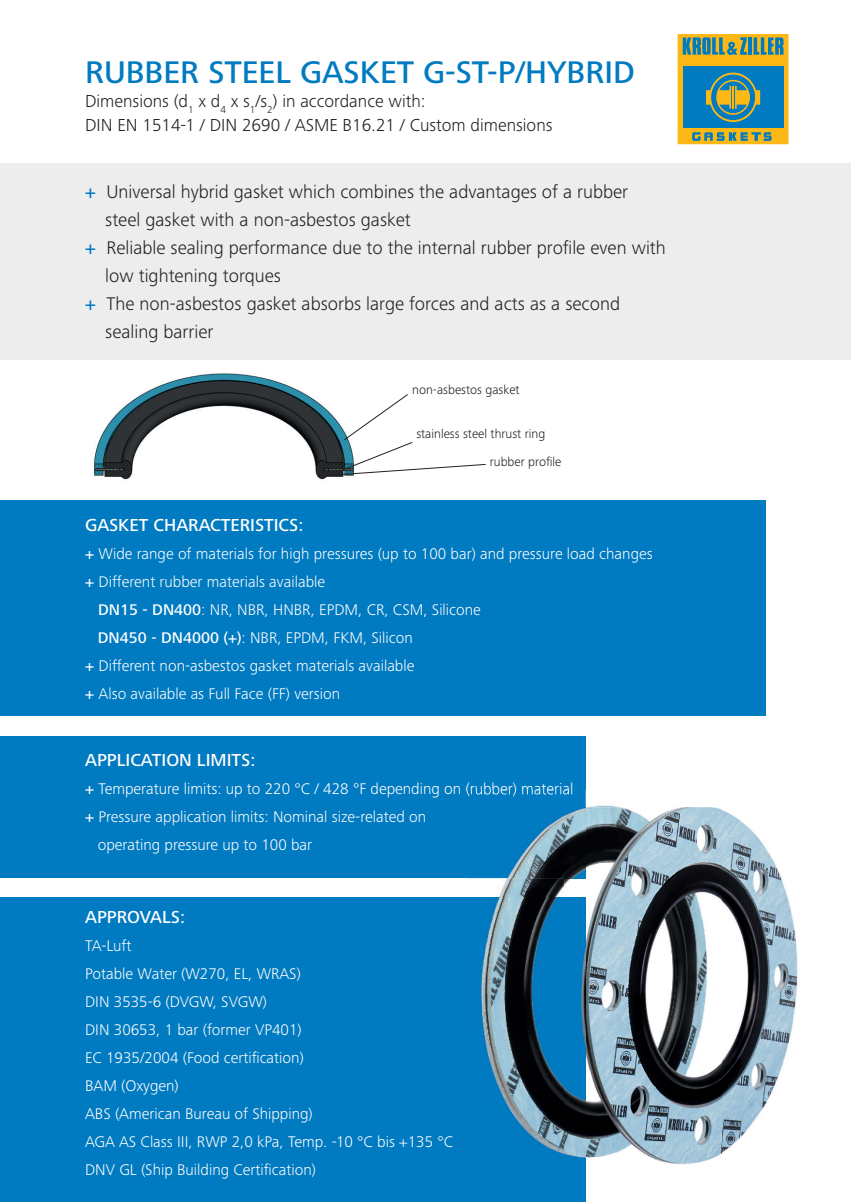
<style>
.page{position:relative;width:851px;height:1202px;background:#fff}
.page>*{position:absolute;margin:0;border:0;box-sizing:border-box;transform-origin:0 0}
.t1{font:500 32.4px "Frutiger Next LTW1 G";color:#007ac0}
.t2{font:300 19px "Frutiger Next LTW1 G";color:#231f20}
.t3{font:300 18px/24px "Frutiger Next LTW1 G";color:#231f20}
.t4{font:500 18px "Frutiger Next LTW1 G";color:#fff}
.t5{font:300 16px/28px "Frutiger Next LTW1 G";color:#fff}
.t6{font:300 13px/28.2px "Frutiger Next LTW1 G";color:#231f20}
.s1{font-weight:500;color:#007ac0}
.s2{font-weight:500}
</style>
<div class="page">
<div style="left:0;top:163px;width:850px;height:196px;background:#ededee"></div>
<div style="left:0;top:736px;width:585px;height:142px;background:#007ac0"></div>
<div style="left:0;top:898px;width:585px;height:304px;background:#007ac0"></div>
<div style="left:0;top:500px;width:765px;height:216px;background:#007ac0"></div>
<div style="left:677px;top:34px;width:111px;height:110px;background:#fcb814"></div>
<div style="left:682px;top:66px;width:101px;height:62px;background:#007ac0"></div>
<hr style="left:748px;top:37px;width:4px;height:18px;background:#007ac0">
<svg style="left:682px;top:37px;width:64px;height:18px"></svg>
<svg style="left:753px;top:37px;width:30px;height:18px"></svg>
<svg style="left:706px;top:73px;width:54px;height:49px"></svg>
<svg style="left:692px;top:132px;width:79px;height:9px"></svg>
<img style="left:466px;top:790px;width:152px;height:108px">
<img style="left:466px;top:790px;width:119px;height:88px">
<img style="left:466px;top:790px;width:106px;height:8px">
<img style="left:466px;top:811px;width:62px;height:15px">
<img style="left:481px;top:898px;width:104px;height:260px">
<img style="left:721px;top:809px;width:77px;height:301px">
<img style="left:585px;top:1110px;width:177px;height:60px">
<img style="left:564px;top:807px;width:157px;height:181px">
<img style="left:585px;top:988px;width:136px;height:181px">
<img style="left:564px;top:807px;width:21px;height:71px">
<img style="left:94px;top:373px;width:233px;height:107px">
<svg style="left:317px;top:394px;width:168px;height:83px"></svg>
<h1 class="t1" style="left:85px;top:53px;width:551px">RUBBER STEEL GASKET G-ST-P/HYBRID</h1>
<p class="t3" style="left:85px;top:89px;width:469px">Dimensions (d<sub>1</sub> x d<sub>4</sub> x s<sub>1</sub>/s<sub>2</sub>) in accordance with:<br>DIN EN 1514-1 / DIN 2690 / ASME B16.21 / Custom dimensions</p>
<p class="t2" style="left:85px;top:180px;width:544px"><span class="s1">+</span> Universal hybrid gasket which combines the advantages of a rubber</p>
<p class="t2" style="left:105px;top:208px;width:307px">steel gasket with a non-asbestos gasket</p>
<p class="t2" style="left:85px;top:236px;width:582px"><span class="s1">+</span> Reliable sealing performance due to the internal rubber profile even with</p>
<p class="t2" style="left:105px;top:264px;width:177px">low tightening torques</p>
<p class="t2" style="left:85px;top:292px;width:536px"><span class="s1">+</span> The non-asbestos gasket absorbs large forces and acts as a second</p>
<p class="t2" style="left:105px;top:320px;width:110px">sealing barrier</p>
<p class="t6" style="left:412px;top:376px;width:109px">non-asbestos gasket</p>
<p class="t6" style="left:490px;top:419px;width:73px;text-indent:-74px">stainless steel thrust ring rubber profile</p>
<p class="t4" style="left:85px;top:514px;width:220px">GASKET CHARACTERISTICS:</p>
<p class="t5" style="left:85px;top:539px;width:569px"><span class="s2">+</span> Wide range of materials for high pressures (up to 100 bar) and pressure load changes</p>
<p class="t5" style="left:85px;top:567px;width:241px"><span class="s2">+</span> Different rubber materials available</p>
<p class="t5" style="left:98px;top:595px;width:384px"><span class="s2">DN15 - DN400</span>: NR, NBR, HNBR, EPDM, CR, CSM, Silicone</p>
<p class="t5" style="left:98px;top:623px;width:316px"><span class="s2">DN450 - DN4000 (+)</span>: NBR, EPDM, FKM, Silicon</p>
<p class="t5" style="left:85px;top:651px;width:331px"><span class="s2">+</span> Different non-asbestos gasket materials available</p>
<p class="t5" style="left:85px;top:679px;width:256px"><span class="s2">+</span> Also available as Full Face (FF) version</p>
<p class="t4" style="left:85px;top:750px;width:172px">APPLICATION LIMITS:</p>
<p class="t5" style="left:85px;top:775px;width:489px"><span class="s2">+</span> Temperature limits: up to 220 °C / 428 °F depending on (rubber) material</p>
<p class="t5" style="left:85px;top:803px;width:342px"><span class="s2">+</span> Pressure application limits: Nominal size-related on</p>
<p class="t5" style="left:98px;top:831px;width:216px">operating pressure up to 100 bar</p>
<p class="t4" style="left:85px;top:906px;width:101px">APPROVALS:</p>
<p class="t5" style="left:85px;top:931px;width:369px">TA-Luft<br>Potable Water (W270, EL, WRAS)<br>DIN 3535-6 (DVGW, SVGW)<br>DIN 30653, 1 bar (former VP401)<br>EC 1935/2004 (Food certification)<br>BAM (Oxygen)<br>ABS (American Bureau of Shipping)<br>AGA AS Class III, RWP 2,0 kPa, Temp. -10 °C bis +135 °C<br>DNV GL (Ship Building Certification)</p>
</div>
